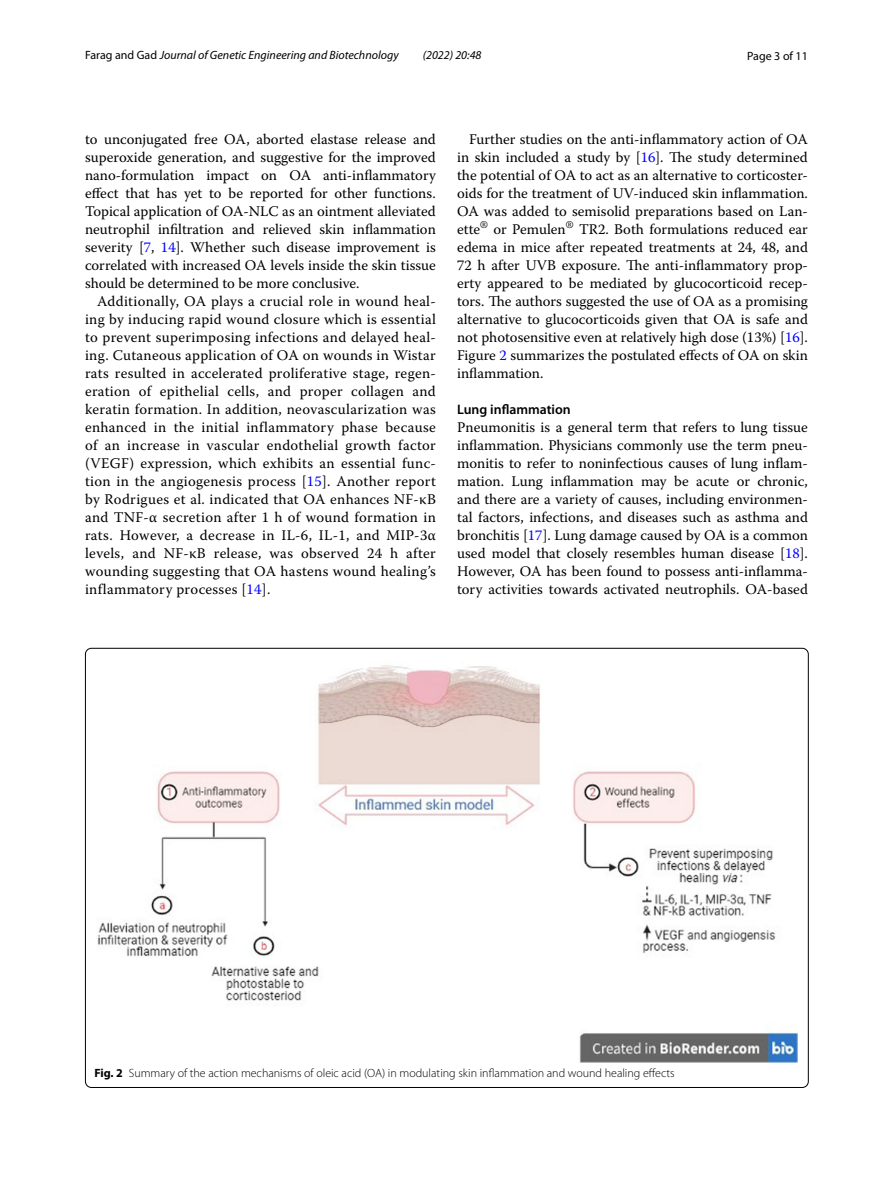
<style>
.page{position:relative;width:893px;height:1187px;background:#fff}
.page>*{position:absolute;margin:0;border:0;box-sizing:border-box;transform-origin:0 0}
.t1{font:14.7px/18px "Warnock Pro";color:#000;text-align:justify}
.t2{font:600 13.8px "Myriad Pro";color:#000}
.t3{font:300 12px "Myriad Pro";color:#000}
.t4{font:italic 12px "Myriad Pro";color:#000}
.t5{font:12px "Myriad Pro";color:#000}
.s1{font-style:normal}
.s2{color:#00f}
.s3{font-weight:700}
</style>
<div class="page">
<img style="left:97px;top:665px;width:700px;height:397px">
<p class="t4" style="left:85px;top:48px;width:315px"><span class="s1">Farag and Gad</span> Journal of Genetic Engineering and Biotechnology</p>
<p class="t4" style="left:423px;top:48px;width:60px">(2022) 20:48</p>
<p class="t5" style="left:747px;top:48px;width:62px">Page 3 of 11</p>
<p class="t1" style="left:85px;top:130px;width:352px">to unconjugated free OA, aborted elastase release and superoxide generation, and suggestive for the improved nano-formulation impact on OA anti-inflammatory effect that has yet to be reported for other functions.<br>Topical application of OA-NLC as an ointment alleviated neutrophil infiltration and relieved skin inflammation severity [<span class="s2">7</span>, <span class="s2">14</span>]. Whether such disease improvement is correlated with increased OA levels inside the skin tissue should be determined to be more conclusive.</p>
<p class="t1" style="left:85px;top:292px;width:352px;text-indent:12px">Additionally, OA plays a crucial role in wound heal&shy;ing by inducing rapid wound closure which is essential to prevent superimposing infections and delayed heal&shy;ing. Cutaneous application of OA on wounds in Wistar rats resulted in accelerated proliferative stage, regen&shy;eration of epithelial cells, and proper collagen and keratin formation. In addition, neovascularization was enhanced in the initial inflammatory phase because of an increase in vascular endothelial growth factor (VEGF) expression, which exhibits an essential func&shy;tion in the angiogenesis process [<span class="s2">15</span>]. Another report by Rodrigues et al. indicated that OA enhances NF-κB and TNF-α secretion after 1 h of wound formation in rats. However, a decrease in IL-6, IL-1, and MIP-3α levels, and NF-κB release, was observed 24 h after wounding suggesting that OA hastens wound healing’s inflammatory processes [<span class="s2">14</span>].</p>
<p class="t1" style="left:457px;top:130px;width:352px;text-indent:12px">Further studies on the anti-inflammatory action of OA in skin included a study by [<span class="s2">16</span>]. The study determined the potential of OA to act as an alternative to corticoster&shy;oids for the treatment of UV-induced skin inflammation.<br>OA was added to semisolid preparations based on Lan&shy;ette<sup>®</sup> or Pemulen<sup>®</sup> TR2. Both formulations reduced ear edema in mice after repeated treatments at 24, 48, and 72 h after UVB exposure. The anti-inflammatory prop&shy;erty appeared to be mediated by glucocorticoid recep&shy;tors. The authors suggested the use of OA as a promising alternative to glucocorticoids given that OA is safe and not photosensitive even at relatively high dose (13%) [<span class="s2">16</span>].<br>Figure <span class="s2">2</span> summarizes the postulated effects of OA on skin inflammation.</p>
<p class="t2" style="left:457px;top:400px;width:115px">Lung inflammation</p>
<p class="t1" style="left:457px;top:418px;width:352px">Pneumonitis is a general term that refers to lung tissue inflammation. Physicians commonly use the term pneu&shy;monitis to refer to noninfectious causes of lung inflam&shy;mation. Lung inflammation may be acute or chronic, and there are a variety of causes, including environmen&shy;tal factors, infections, and diseases such as asthma and bronchitis [<span class="s2">17</span>]. Lung damage caused by OA is a common used model that closely resembles human disease [<span class="s2">18</span>].<br>However, OA has been found to possess anti-inflamma&shy;tory activities towards activated neutrophils. OA-based</p>
<p class="t3" style="left:94px;top:1066px;width:582px"><span class="s3">Fig. 2</span> Summary of the action mechanisms of oleic acid (OA) in modulating skin inflammation and wound healing effects</p>
</div>
